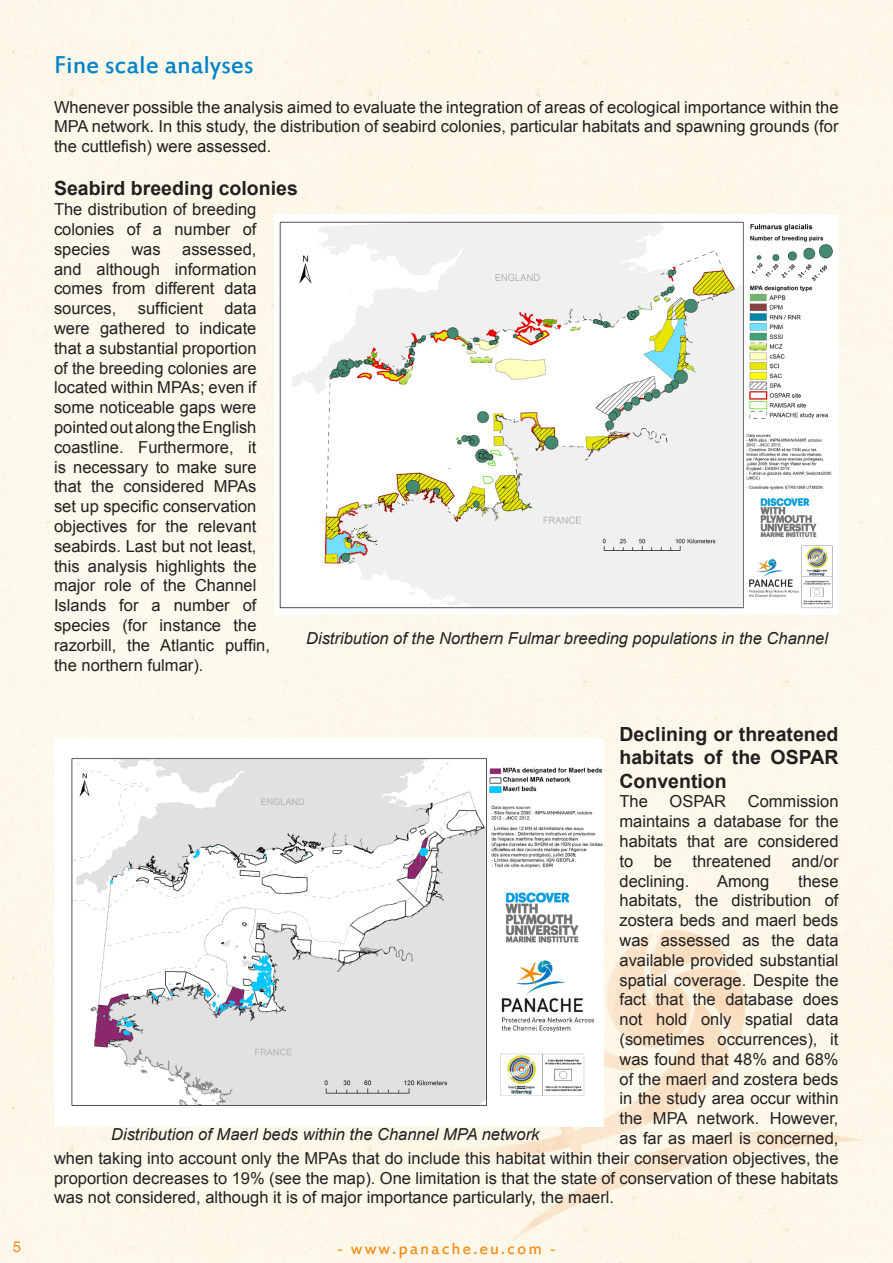
<style>
.page{position:relative;width:893px;height:1263px;background:#fff}
.page>*{position:absolute;margin:0;border:0;box-sizing:border-box;transform-origin:0 0}
.t1{font:27px "Estrangelo Edessa";color:#0082c8}
.t2{font:700 19.5px/23.4px "Arial";color:#231f20;text-align:justify}
.t3{font:18px "Estrangelo Edessa";letter-spacing:.11em;color:#f68e1e}
.t4{font:16.5px/19.8px "Arial";color:#231f20;text-align:justify}
.t5{font:italic 16.5px "Arial";color:#231f20}
.t6{font:15px "Arial";color:#f68e1e}
</style>
<div class="page">
<img style="left:386px;top:922px;width:507px;height:338px">
<img style="left:279px;top:221px;width:554px;height:388px">
<img style="left:71px;top:757px;width:533px;height:370px">
<p class="t1" style="left:54px;top:51px;width:201px">Fine scale analyses</p>
<p class="t4" style="left:54px;top:97px;width:786px">Whenever possible the analysis aimed to evaluate the integration of areas of ecological importance within the MPA network. In this study, the distribution of seabird colonies, particular habitats and spawning grounds (for the cuttlefish) were assessed.</p>
<p class="t2" style="left:54px;top:177px;width:245px">Seabird breeding colonies</p>
<p class="t4" style="left:54px;top:200px;width:204px">The distribution of breeding colonies of a number of species</p>
<p class="t4" style="left:54px;top:239px;width:204px;text-indent:128px">assessed, and although information comes from different data sources,</p>
<p class="t4" style="left:131px;top:239px;width:31px">was</p>
<p class="t4" style="left:138px;top:299px;width:67px">sufficient</p>
<p class="t4" style="left:54px;top:299px;width:218px;text-align:left;text-indent:170px">data were gathered to indicate that a substantial proportion of the breeding colonies are located within MPAs; even if some noticeable gaps were pointed out along the English coastline. Furthermore, it is necessary to make sure that the considered MPAs set up specific conservation objectives for the relevant seabirds. Last but not least, this analysis highlights the major role of the Channel<br>Islands for a number of species (for instance the razorbill, the Atlantic puffin, the northern fulmar).</p>
<p class="t5" style="left:306px;top:628px;width:523px">Distribution of the Northern Fulmar breeding populations in the Channel</p>
<p class="t2" style="left:620px;top:723px;width:220px">Declining or threatened habitats of the OSPAR Convention</p>
<p class="t4" style="left:620px;top:792px;width:30px">The</p>
<p class="t4" style="left:670px;top:792px;width:58px">OSPAR</p>
<p class="t4" style="left:620px;top:792px;width:220px;text-indent:128px">Commission maintains a database for the habitats that are considered to be threatened and/or declining.</p>
<p class="t4" style="left:717px;top:871px;width:54px">Among</p>
<p class="t4" style="left:798px;top:871px;width:42px">these</p>
<p class="t4" style="left:620px;top:891px;width:221px">habitats, the distribution of</p>
<p class="t4" style="left:620px;top:911px;width:220px">zostera beds and maerl beds</p>
<p class="t4" style="left:620px;top:930px;width:220px">was assessed as the data</p>
<p class="t4" style="left:620px;top:950px;width:220px">available provided substantial</p>
<p class="t4" style="left:620px;top:970px;width:220px">spatial coverage. Despite the</p>
<p class="t4" style="left:620px;top:990px;width:221px">fact that the database does</p>
<p class="t4" style="left:620px;top:1010px;width:221px">not hold only spatial data</p>
<p class="t4" style="left:620px;top:1029px;width:220px">(sometimes occurrences), it</p>
<p class="t4" style="left:620px;top:1049px;width:220px">was found that 48% and 68%</p>
<p class="t4" style="left:620px;top:1069px;width:220px">of the maerl and zostera beds</p>
<p class="t4" style="left:620px;top:1089px;width:220px">in the study area occur within</p>
<p class="t4" style="left:620px;top:1109px;width:221px">the MPA network. However,</p>
<p class="t4" style="left:620px;top:1128px;width:221px">as far as maerl is concerned,</p>
<p class="t4" style="left:54px;top:1148px;width:786px">when taking into account only the MPAs that do include this habitat within their conservation objectives, the</p>
<p class="t4" style="left:54px;top:1168px;width:786px">proportion decreases to 19% (see the map). One limitation is that the state of conservation of these habitats</p>
<p class="t4" style="left:54px;top:1188px;width:562px">was not considered, although it is of major importance particularly, the maerl.</p>
<p class="t5" style="left:111px;top:1123px;width:430px">Distribution of Maerl beds within the Channel MPA network</p>
<p class="t6" style="left:13px;top:1237px;width:10px">5</p>
<p class="t3" style="left:337px;top:1239px;width:221px">- www.panache.eu.com -</p>
</div>
